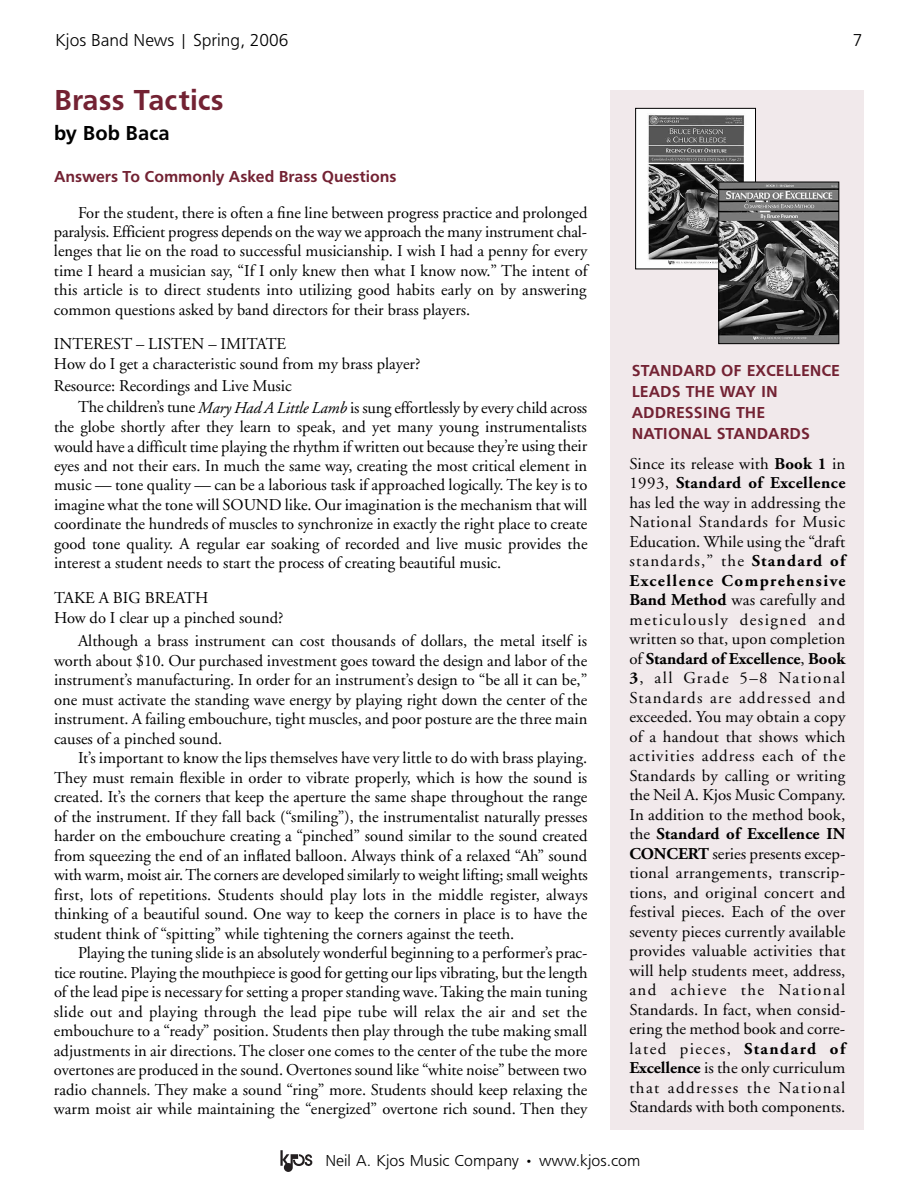
<style>
.page{position:relative;width:918px;height:1188px;background:#fff}
.page>*{position:absolute;margin:0;border:0;box-sizing:border-box;transform-origin:0 0}
.t1{font:30px "Frugal Sans Bold DTC";color:#732233}
.t2{font:21px "Frugal Sans Bold DTC";color:#000}
.t3{font:18px "Frugal Sans Light DTC";color:#000}
.t4{font:16.5px/19.5px "Adobe Garamond";color:#000;text-align:justify}
.t5{font:16.5px/21px "Frugal Sans Bold DTC";color:#732233}
.t6{font:16.5px "Frugal Sans Light DTC";color:#000}
.s1{font-style:italic}
.s2{font-weight:700}
</style>
<div class="page">
<svg style="left:280px;top:1150px;width:32px;height:22px"></svg>
<div style="left:611px;top:90px;width:253px;height:1040px;background:#f1e9eb"></div>
<img style="left:637px;top:110px;width:117px;height:157px">
<div style="left:635px;top:108px;width:121px;height:161px;border:1px solid #000"></div>
<img style="left:721px;top:184px;width:116px;height:158px">
<div style="left:719px;top:182px;width:120px;height:162px;border:1px solid #000"></div>
<p class="t3" style="left:56px;top:29px;width:235px">Kjos Band News | Spring, 2006</p>
<p class="t3" style="left:853px;top:29px;width:11px">7</p>
<h1 class="t1" style="left:54px;top:82px;width:171px">Brass Tactics</h1>
<p class="t2" style="left:54px;top:120px;width:117px">by Bob Baca</p>
<p class="t5" style="left:54px;top:166px;width:344px">Answers To Commonly Asked Brass Questions</p>
<p class="t4" style="left:54px;top:204px;width:535px;text-indent:24px">For the student, there is often a fine line between progress practice and prolonged paralysis. Efficient progress depends on the way we approach the many instrument chal&shy;lenges that lie on the road to successful musicianship. I wish I had a penny for every time I heard a musician say, “If I only knew then what I know now.” The intent of this article is to direct students into utilizing good habits early on by answering common questions asked by band directors for their brass players.</p>
<p class="t4" style="left:54px;top:336px;width:368px">INTEREST – LISTEN – IMITATE<br>How do I get a characteristic sound from my brass player?</p>
<p class="t4" style="left:78px;top:377px;width:511px;line-height:21px;text-indent:-24px">Resource: Recordings and Live Music<br>The children’s tune <span class="s1">Mary Had A Little Lamb</span> is sung effortlessly by every child across</p>
<p class="t4" style="left:54px;top:418px;width:535px">the globe shortly after they learn to speak, and yet many young instrumentalists would have a difficult time playing the rhythm if written out because they’re using their eyes and not their ears. In much the same way, creating the most critical element in music — tone quality — can be a laborious task if approached logically. The key is to imagine what the tone will SOUND like. Our imagination is the mechanism that will coordinate the hundreds of muscles to synchronize in exactly the right place to create good tone quality. A regular ear soaking of recorded and live music provides the interest a student needs to start the process of creating beautiful music.</p>
<p class="t4" style="left:54px;top:589px;width:231px">TAKE A BIG BREATH<br>How do I clear up a pinched sound?</p>
<p class="t4" style="left:54px;top:633px;width:535px;text-indent:24px">Although a brass instrument can cost thousands of dollars, the metal itself is worth about $10. Our purchased investment goes toward the design and labor of the instrument’s manufacturing. In order for an instrument’s design to “be all it can be,” one must activate the standing wave energy by playing right down the center of the instrument. A failing embouchure, tight muscles, and poor posture are the three main causes of a pinched sound.</p>
<p class="t4" style="left:54px;top:750px;width:535px;text-indent:24px">It’s important to know the lips themselves have very little to do with brass playing.<br>They must remain flexible in order to vibrate properly, which is how the sound is created. It’s the corners that keep the aperture the same shape throughout the range of the instrument. If they fall back (“smiling”), the instrumentalist naturally presses harder on the embouchure creating a “pinched” sound similar to the sound created from squeezing the end of an inflated balloon. Always think of a relaxed “Ah” sound with warm, moist air. The corners are developed similarly to weight lifting; small weights first, lots of repetitions. Students should play lots in the middle register, always thinking of a beautiful sound. One way to keep the corners in place is to have the student think of “spitting” while tightening the corners against the teeth.</p>
<p class="t4" style="left:54px;top:945px;width:535px;text-indent:24px">Playing the tuning slide is an absolutely wonderful beginning to a performer’s prac&shy;tice routine. Playing the mouthpiece is good for getting our lips vibrating, but the length of the lead pipe is necessary for setting a proper standing wave. Taking the main tuning slide out and playing through the lead pipe tube will relax the air and set the embouchure to a “ready” position. Students then play through the tube making small adjustments in air directions. The closer one comes to the center of the tube the more overtones are produced in the sound. Overtones sound like “white noise” between two radio channels. They make a sound “ring” more. Students should keep relaxing the warm moist air while maintaining the “energized” overtone rich sound. Then they</p>
<p class="t5" style="left:632px;top:359px;width:210px">STANDARD OF EXCELLENCE<br>LEADS THE WAY IN<br>ADDRESSING THE<br>NATIONAL STANDARDS</p>
<p class="t4" style="left:629px;top:455px;width:218px">Since its release with <span class="s2">Book 1</span> in 1993, <span class="s2">Standard of Excellence </span>has led the way in addressing the National Standards for Music Education. While using the “draft standards,” the <span class="s2">Standard of Excellence Comprehensive Band Method</span> was carefully and meticulously designed and written so that, upon completion of <span class="s2">Standard of Excellence</span>, <span class="s2">Book 3</span>, all Grade 5–8 National Standards are addressed and exceeded. You may obtain a copy of a handout that shows which activities address each of the Standards by calling or writing the Neil A. Kjos Music Company.<br>In addition to the method book, the <span class="s2">Standard of Excellence IN CONCERT</span> series presents excep&shy;tional arrangements, transcrip&shy;tions, and original concert and festival pieces. Each of the over seventy pieces currently available provides valuable activities that will help students meet, address, and achieve the National Standards. In fact, when consid&shy;ering the method book and corre&shy;lated pieces, <span class="s2">Standard of Excellence</span> is the only curriculum that addresses the National Standards with both components.</p>
<p class="t6" style="left:325px;top:1151px;width:317px">Neil A. Kjos Music Company • www.kjos.com</p>
</div>
